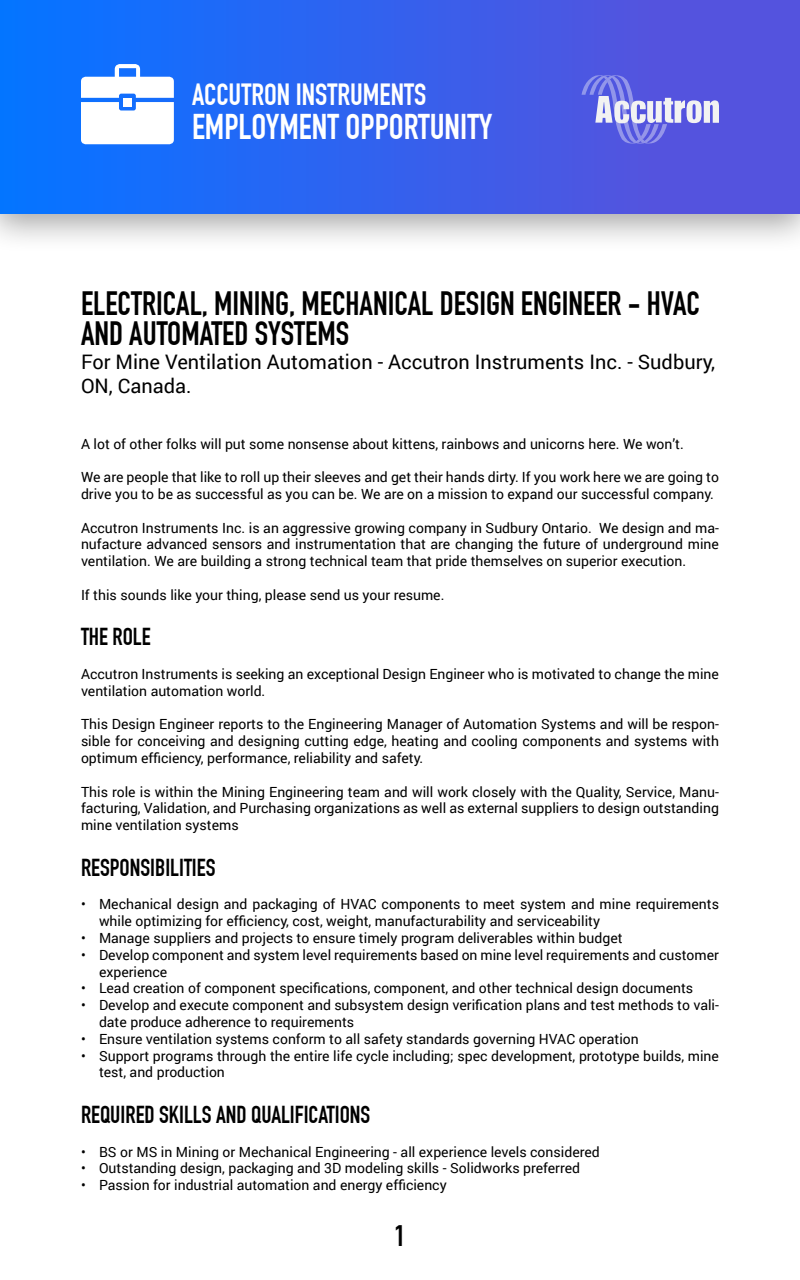
<style>
.page{position:relative;width:800px;height:1280px;background:#fff}
.page>*{position:absolute;margin:0;border:0;box-sizing:border-box;transform-origin:0 0}
.t1{font:700 35px "DIN Condensed";color:#fff}
.t2{font:700 33px/30px "DIN Condensed";color:#000}
.t3{font:700 30px "DIN Condensed";color:#fff}
.t4{font:700 29px "DIN Condensed";color:#000}
.t5{font:700 24px "DIN Condensed";color:#000}
.t6{font:20px/24px "Roboto";color:#000}
.t7{font:14px/16.8px "Roboto";color:#000}
</style>
<div class="page">
<div style="left:0;top:0;width:800px;height:254px;background:#000;opacity:.35"></div>
<div style="left:0;top:0;width:800px;height:214px;background:linear-gradient(to right,#0674ff,#604ed9)"></div>
<svg style="left:81px;top:64px;width:93px;height:80px"></svg>
<div style="left:123px;top:98px;width:9px;height:8px;background:#fff"></div>
<svg style="left:582px;top:75px;width:137px;height:69px"></svg>
<h3 class="t3" style="left:192px;top:77px;width:236px">ACCUTRON INSTRUMENTS</h3>
<h1 class="t1" style="left:192px;top:106px;width:302px">EMPLOYMENT OPPORTUNITY</h1>
<h2 class="t2" style="left:81px;top:289px;width:620px">ELECTRICAL, MINING, MECHANICAL DESIGN ENGINEER - HVAC<br>AND AUTOMATED SYSTEMS</h2>
<h3 class="t6" style="left:81px;top:350px;width:636px">For Mine Ventilation Automation - Accutron Instruments Inc. - Sudbury,<br>ON, Canada.</h3>
<p class="t7" style="left:81px;top:435px;width:604px">A lot of other folks will put some nonsense about kittens, rainbows and unicorns here. We won’t.</p>
<p class="t7" style="left:81px;top:468px;width:639px">We are people that like to roll up their sleeves and get their hands dirty. If you work here we are going to drive you to be as successful as you can be. We are on a mission to expand our successful company.</p>
<p class="t7" style="left:81px;top:519px;width:639px;text-align:justify">Accutron Instruments Inc. is an aggressive growing company in Sudbury Ontario. We design and ma&shy;nufacture advanced sensors and instrumentation that are changing the future of underground mine ventilation. We are building a strong technical team that pride themselves on superior execution.</p>
<p class="t7" style="left:81px;top:586px;width:365px">If this sounds like your thing, please send us your resume.</p>
<h3 class="t5" style="left:81px;top:623px;width:71px">THE ROLE</h3>
<p class="t7" style="left:81px;top:665px;width:640px">Accutron Instruments is seeking an exceptional Design Engineer who is motivated to change the mine ventilation automation world.</p>
<p class="t7" style="left:81px;top:716px;width:640px;text-align:justify">This Design Engineer reports to the Engineering Manager of Automation Systems and will be respon&shy;sible for conceiving and designing cutting edge, heating and cooling components and systems with optimum efficiency, performance, reliability and safety.</p>
<p class="t7" style="left:81px;top:783px;width:640px;text-align:justify">This role is within the Mining Engineering team and will work closely with the Quality, Service, Manu&shy;facturing, Validation, and Purchasing organizations as well as external suppliers to design outstanding mine ventilation systems</p>
<h3 class="t5" style="left:81px;top:853px;width:136px">RESPONSIBILITIES</h3>
<p class="t7" style="left:99px;top:896px;width:622px;text-indent:-18px">• Mechanical design and packaging of HVAC components to meet system and mine requirements while optimizing for efficiency, cost, weight, manufacturability and serviceability</p>
<p class="t7" style="left:81px;top:929px;width:543px">• Manage suppliers and projects to ensure timely program deliverables within budget</p>
<p class="t7" style="left:99px;top:946px;width:622px;text-indent:-18px">• Develop component and system level requirements based on mine level requirements and customer experience</p>
<p class="t7" style="left:81px;top:980px;width:614px">• Lead creation of component specifications, component, and other technical design documents</p>
<p class="t7" style="left:99px;top:996px;width:622px;text-indent:-18px">• Develop and execute component and subsystem design verification plans and test methods to vali&shy;date produce adherence to requirements</p>
<p class="t7" style="left:81px;top:1030px;width:559px">• Ensure ventilation systems conform to all safety standards governing HVAC operation</p>
<p class="t7" style="left:99px;top:1047px;width:622px;text-indent:-18px">• Support programs through the entire life cycle including; spec development, prototype builds, mine test, and production</p>
<h3 class="t5" style="left:81px;top:1101px;width:291px">REQUIRED SKILLS AND QUALIFICATIONS</h3>
<p class="t7" style="left:81px;top:1143px;width:520px">• BS or MS in Mining or Mechanical Engineering - all experience levels considered</p>
<p class="t7" style="left:81px;top:1160px;width:501px">• Outstanding design, packaging and 3D modeling skills - Solidworks preferred</p>
<p class="t7" style="left:81px;top:1176px;width:367px">• Passion for industrial automation and energy efficiency</p>
<h3 class="t4" style="left:395px;top:1218px;width:12px">1</h3>
</div>
